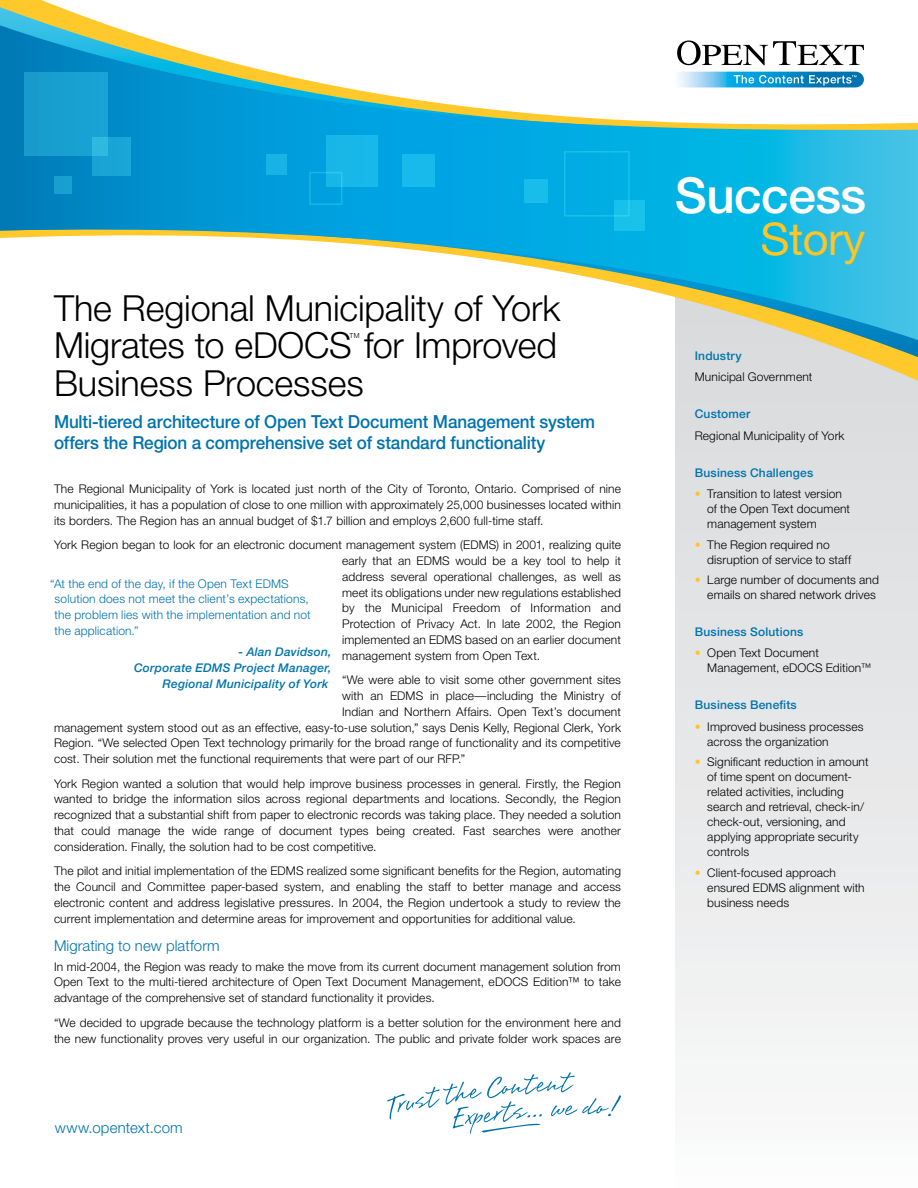
<style>
.page{position:relative;width:918px;height:1188px;background:#fff}
.page>*{position:absolute;margin:0;border:0;box-sizing:border-box;transform-origin:0 0}
.t1{font:500 49.5px "Helvetica Neue";letter-spacing:-.01em;color:#fff}
.t2{font:45px "Helvetica Neue";letter-spacing:-.01em;color:#ffc425}
.t3{font:300 36px/37.5px "Helvetica Neue";letter-spacing:-.005em;color:#000}
.t4{font:500 18px/21px "Helvetica Neue";letter-spacing:-.01em;color:#0073ae;scale:.95 1}
.t5{font:300 15px "Helvetica Neue";letter-spacing:.005em;color:#0073ae}
.t6{font:300 12px/15.8px "Helvetica Neue";letter-spacing:.01em;color:#000}
.t7{font:300 12px/15.8px "Helvetica Neue";letter-spacing:.015em;color:#0073ae}
.t8{font:italic 500 12px/15.8px "Helvetica Neue";letter-spacing:.015em;color:#0073ae;text-align:right}
.t9{font:500 12px "Helvetica Neue";letter-spacing:.015em;color:#0073ae}
.t10{font:300 7.05px "Helvetica Neue";color:#000}
.s1{color:#ffc425}
.s2{font-size:10.5px}
</style>
<div class="page">
<svg style="left:675px;top:393px;width:243px;height:666px"></svg>
<svg style="left:0;top:0;width:918px;height:393px"></svg>
<svg style="left:0;top:7px;width:918px;height:350px"></svg>
<svg style="left:0;top:25px;width:918px;height:315px"></svg>
<div style="left:25px;top:72px;width:83px;height:84px;background:#189fd0"></div>
<svg style="left:93px;top:137px;width:38px;height:39px"></svg>
<div style="left:326px;top:136px;width:52px;height:51px;background:#18b7e8"></div>
<div style="left:55px;top:176px;width:17px;height:17px;background:#189fd0"></div>
<div style="left:309px;top:172px;width:33px;height:33px;border:2px solid #51c8e8"></div>
<div style="left:564px;top:151px;width:66px;height:66px;border:2px solid #51c8e8"></div>
<div style="left:614px;top:200px;width:30px;height:30px;background:#18c1ea"></div>
<div style="left:524px;top:179px;width:24px;height:23px;background:#18bdea"></div>
<div style="left:403px;top:154px;width:32px;height:32px;background:#18b9eb"></div>
<div style="left:266px;top:154px;width:21px;height:21px;background:#18b3e4"></div>
<svg style="left:677px;top:40px;width:187px;height:25px"></svg>
<svg style="left:663px;top:72px;width:201px;height:15px;background:#57b2db"></svg>
<svg style="left:387px;top:1072px;width:234px;height:62px"></svg>
<h3 class="t3" style="left:54px;top:288px;width:508px">The Regional Municipality of York<br>Migrates to eDOCS for Improved</h3>
<p class="t10" style="left:350px;top:331px;width:11px">TM</p>
<h3 class="t3" style="left:54px;top:363px;width:311px">Business Processes</h3>
<h3 class="t4" style="left:54px;top:411px;width:571px">Multi-tiered architecture of Open Text Document Management system offers the Region a comprehensive set of standard functionality</h3>
<p class="t6" style="left:54px;top:481px;width:569px;text-align:justify">The Regional Municipality of York is located just north of the City of Toronto, Ontario. Comprised of nine municipalities, it has a population of close to one million with approximately 25,000 businesses located within its borders. The Region has an annual budget of $1.7 billion and employs 2,600 full-time staff.</p>
<p class="t6" style="left:342px;top:537px;width:280px;text-align:justify;text-indent:-288px">York Region began to look for an electronic document management system (EDMS) in 2001, realizing quite early that an EDMS would be a key tool to help it address several operational challenges, as well as meet its obligations under new regulations established by the Municipal Freedom of Information and Protection of Privacy Act. In late 2002, the Region implemented an EDMS based on an earlier document management system from Open Text.</p>
<p class="t6" style="left:342px;top:672px;width:280px">“We were able to visit some other government sites</p>
<p class="t6" style="left:342px;top:688px;width:280px">with an EDMS in place—including the Ministry of</p>
<p class="t6" style="left:342px;top:703px;width:280px">Indian and Northern Affairs. Open Text’s document</p>
<p class="t6" style="left:54px;top:719px;width:569px">management system stood out as an effective, easy-to-use solution,” says Denis Kelly, Regional Clerk, York</p>
<p class="t6" style="left:54px;top:735px;width:568px">Region. “We selected Open Text technology primarily for the broad range of functionality and its competitive</p>
<p class="t6" style="left:54px;top:751px;width:413px">cost. Their solution met the functional requirements that were part of our RFP.”</p>
<p class="t6" style="left:54px;top:775px;width:569px;text-align:justify">York Region wanted a solution that would help improve business processes in general. Firstly, the Region wanted to bridge the information silos across regional departments and locations. Secondly, the Region recognized that a substantial shift from paper to electronic records was taking place. They needed a solution that could manage the wide range of document types being created. Fast searches were another consideration. Finally, the solution had to be cost competitive.</p>
<p class="t6" style="left:54px;top:863px;width:569px;text-align:justify">The pilot and initial implementation of the EDMS realized some significant benefits for the Region, automating the Council and Committee paper-based system, and enabling the staff to better manage and access electronic content and address legislative pressures. In 2004, the Region undertook a study to review the current implementation and determine areas for improvement and opportunities for additional value.</p>
<p class="t5" style="left:54px;top:937px;width:167px">Migrating to new platform</p>
<p class="t6" style="left:54px;top:958px;width:568px;text-align:justify">In mid-2004, the Region was ready to make the move from its current document management solution from Open Text to the multi-tiered architecture of Open Text Document Management, eDOCS Edition™ to take advantage of the comprehensive set of standard functionality it provides.</p>
<p class="t6" style="left:54px;top:1014px;width:568px">“We decided to upgrade because the technology platform is a better solution for the environment here and the new functionality proves very useful in our organization. The public and private folder work spaces are</p>
<p class="t7" style="left:55px;top:575px;width:258px;text-indent:-4px">“At the end of the day, if the Open Text EDMS solution does not meet the client’s expectations, the problem lies with the implementation and not the application.”</p>
<p class="t8" style="left:134px;top:644px;width:199px">- Alan Davidson,<br>Corporate EDMS Project Manager,<br>Regional Municipality of York</p>
<p class="t5" style="left:55px;top:1119px;width:129px">www.opentext.com</p>
<h1 class="t1" style="left:675px;top:166px;width:193px">Success</h1>
<h2 class="t2" style="left:760px;top:212px;width:106px">Story</h2>
<p class="t9" style="left:695px;top:349px;width:48px">Industry</p>
<p class="t6" style="left:695px;top:369px;width:119px">Municipal Government</p>
<p class="t9" style="left:695px;top:407px;width:57px">Customer</p>
<p class="t6" style="left:695px;top:427px;width:151px">Regional Municipality of York</p>
<p class="t9" style="left:695px;top:465px;width:120px">Business Challenges</p>
<p class="t6" style="left:707px;top:486px;width:144px;line-height:15px;text-indent:-12px"><span class="s1">•</span> Transition to latest version of the Open Text document management system</p>
<p class="t6" style="left:707px;top:537px;width:145px;line-height:15px;text-indent:-12px"><span class="s1">•</span> The Region required no disruption of service to staff</p>
<p class="t6" style="left:695px;top:572px;width:186px;line-height:15px;text-align:right"><span class="s1">•</span> Large number of documents and emails on shared network drives</p>
<p class="t9" style="left:695px;top:625px;width:110px">Business Solutions</p>
<p class="t6" style="left:707px;top:645px;width:165px;line-height:15px;text-indent:-12px"><span class="s1">•</span> Open Text Document<br>Management, eDOCS Edition<span class="s2">™</span></p>
<p class="t9" style="left:695px;top:698px;width:104px">Business Benefits</p>
<p class="t6" style="left:707px;top:719px;width:158px;line-height:15px;text-indent:-12px"><span class="s1">•</span> Improved business processes across the organization</p>
<p class="t6" style="left:707px;top:754px;width:163px;line-height:15px;text-indent:-12px"><span class="s1">•</span> Significant reduction in amount of time spent on document&shy;related activities, including search and retrieval, check-in/ check-out, versioning, and applying appropriate security controls</p>
<p class="t6" style="left:707px;top:865px;width:159px;line-height:15px;text-indent:-12px"><span class="s1">•</span> Client-focused approach ensured EDMS alignment with business needs</p>
</div>
